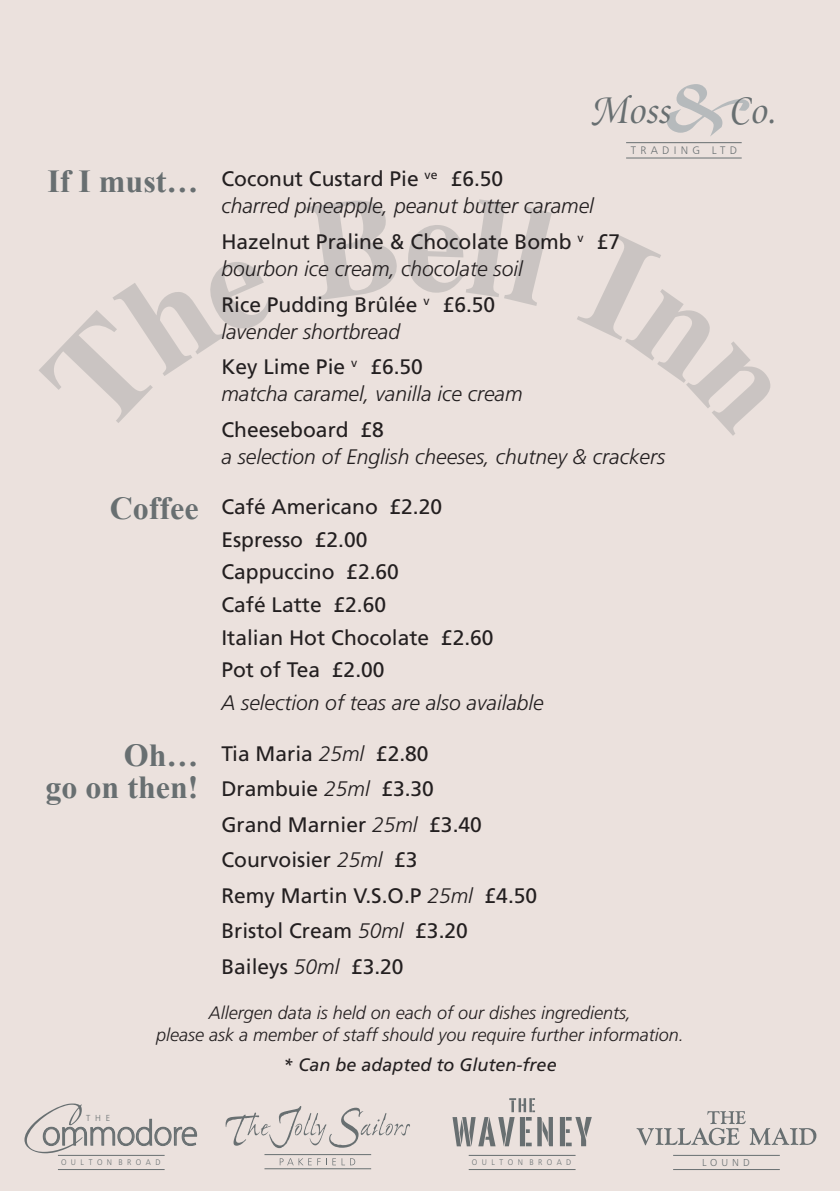
<style>
.page{position:relative;width:840px;height:1191px;background:#fff}
.page>*{position:absolute;margin:0;border:0;box-sizing:border-box;transform-origin:0 0}
.t1{font:italic 39px "Minion Display";color:#686f71}
.t2{font:300 36.4px "Myriad Pro";letter-spacing:-.025em;color:#686f71}
.subhead{font:700 32px/32px "Times New Roman";color:#686f71;text-align:right}
.text_1st_line{font:21px "Frutiger";color:#231f20}
.text{font:italic 300 21px "Frutiger";color:#231f20}
.text-2{font:21px "Frutiger";color:#231f20}
.footnotes{font:italic 300 18px/21.6px "Frutiger";color:#231f20;text-align:center}
.footnotes-2{font:italic 18px "Frutiger";color:#231f20}
.t3{font:11px "Humanist 777 BT Light B";letter-spacing:.4em;color:#686f71}
.t4{font:10px "Humanist 777 BT Light B";letter-spacing:.4em;color:#686f71}
.t5{font:8.8px "Humanist 777 BT Light B";color:#686f71}
.t6{font:8.2px "Humanist 777 BT Light B";letter-spacing:.595em;color:#686f71;scale:.94 1}
.s1{font-family:"Minion Swash Display"}
.s2{font-family:"Matura MT Script Capitals";font-style:normal;font-size:62.4px;color:#b6babc}
.s3{font-weight:300;font-style:italic}
</style>
<div class="page">
<div style="left:0;top:0;width:839px;height:1191px;background:#ebe1dd"></div>
<hr style="left:625px;top:142px;width:116px;height:1px;background:#686f71">
<hr style="left:625px;top:158px;width:116px;height:1px;background:#686f71">
<hr style="left:58px;top:1155px;width:106px;height:1px;background:#686f71">
<hr style="left:58px;top:1169px;width:106px;height:1px;background:#686f71">
<svg style="left:24px;top:1103px;width:173px;height:50px"></svg>
<svg style="left:452px;top:1098px;width:100px;height:48px"></svg>
<div style="left:559px;top:1117px;width:5px;height:29px;background:#686f71"></div>
<svg style="left:565px;top:1117px;width:26px;height:29px"></svg>
<hr style="left:468px;top:1155px;width:107px;height:1px;background:#686f71">
<hr style="left:468px;top:1169px;width:107px;height:1px;background:#686f71">
<hr style="left:264px;top:1154px;width:107px;height:1px;background:#686f71">
<hr style="left:264px;top:1168px;width:107px;height:1px;background:#686f71">
<svg style="left:279px;top:1158px;width:32px;height:7px"></svg>
<svg style="left:326px;top:1158px;width:29px;height:7px"></svg>
<svg style="left:225px;top:1106px;width:185px;height:42px"></svg>
<hr style="left:672px;top:1155px;width:107px;height:1px;background:#686f71">
<hr style="left:672px;top:1169px;width:107px;height:1px;background:#686f71">
<svg style="left:636px;top:1111px;width:180px;height:34px"></svg>
<p class="t1" style="left:591px;top:91px;width:187px"><span class="s1">M</span>oss<span class="s2">&amp;</span><span class="s1">C</span>o.</p>
<p class="t3" style="left:630px;top:144px;width:108px">TRADING LTD</p>
<p class="subhead" style="left:47px;top:164px;width:153px">If I must…</p>
<p class="text_1st_line" style="left:221px;top:167px;width:283px">Coconut Custard Pie <sup>ve</sup> £6.50</p>
<p class="text" style="left:221px;top:194px;width:374px">charred pineapple, peanut butter caramel</p>
<p class="text_1st_line" style="left:221px;top:229px;width:400px">Hazelnut Praline &amp; Chocolate Bomb <sup>v</sup> £7</p>
<p class="text" style="left:221px;top:257px;width:303px">bourbon ice cream, chocolate soil</p>
<p class="text_1st_line" style="left:221px;top:292px;width:275px">Rice Pudding Brûlée <sup>v</sup> £6.50</p>
<p class="text" style="left:221px;top:319px;width:180px">lavender shortbread</p>
<p class="text_1st_line" style="left:221px;top:354px;width:203px">Key Lime Pie <sup>v</sup> £6.50</p>
<p class="text" style="left:221px;top:382px;width:302px">matcha caramel, vanilla ice cream</p>
<p class="text_1st_line" style="left:221px;top:417px;width:164px">Cheeseboard £8</p>
<p class="text" style="left:221px;top:444px;width:445px">a selection of English cheeses, chutney &amp; crackers</p>
<p class="subhead" style="left:110px;top:492px;width:90px">Coffee</p>
<p class="text_1st_line" style="left:221px;top:494px;width:222px">Café Americano £2.20</p>
<p class="text_1st_line" style="left:221px;top:527px;width:147px">Espresso £2.00</p>
<p class="text_1st_line" style="left:221px;top:559px;width:179px">Cappuccino £2.60</p>
<p class="text_1st_line" style="left:221px;top:592px;width:166px">Café Latte £2.60</p>
<p class="text_1st_line" style="left:221px;top:625px;width:273px">Italian Hot Chocolate £2.60</p>
<p class="text_1st_line" style="left:221px;top:657px;width:165px">Pot of Tea £2.00</p>
<p class="text" style="left:221px;top:691px;width:324px">A selection of teas are also available</p>
<p class="subhead" style="left:46px;top:738px;width:154px">Oh…<br>go on then!</p>
<p class="text-2" style="left:221px;top:741px;width:208px">Tia Maria <span class="s3">25ml</span> £2.80</p>
<p class="text-2" style="left:221px;top:776px;width:214px">Drambuie <span class="s3">25ml</span> £3.30</p>
<p class="text-2" style="left:221px;top:812px;width:262px">Grand Marnier <span class="s3">25ml</span> £3.40</p>
<p class="text-2" style="left:221px;top:847px;width:198px">Courvoisier <span class="s3">25ml</span> £3</p>
<p class="text-2" style="left:221px;top:883px;width:317px">Remy Martin V.S.O.P <span class="s3">25ml</span> £4.50</p>
<p class="text-2" style="left:221px;top:918px;width:248px">Bristol Cream <span class="s3">50ml</span> £3.20</p>
<p class="text-2" style="left:221px;top:954px;width:184px">Baileys <span class="s3">50ml</span> £3.20</p>
<p class="footnotes" style="left:156px;top:1002px;width:529px">Allergen data is held on each of our dishes ingredients,<br>please ask a member of staff should you require further information.</p>
<p class="footnotes-2" style="left:283px;top:1054px;width:275px">* Can be adapted to Gluten-free</p>
<p class="t5" style="left:86px;top:1112px;width:26px">T H E</p>
<p class="t2" style="left:42px;top:1111px;width:158px">ommodore</p>
<p class="t6" style="left:61px;top:1157px;width:107px">O U LTO N BRO AD</p>
<p class="t6" style="left:471px;top:1157px;width:107px">O U LTO N BRO AD</p>
<p class="t4" style="left:701px;top:1156px;width:49px">LOUND</p>
</div>
